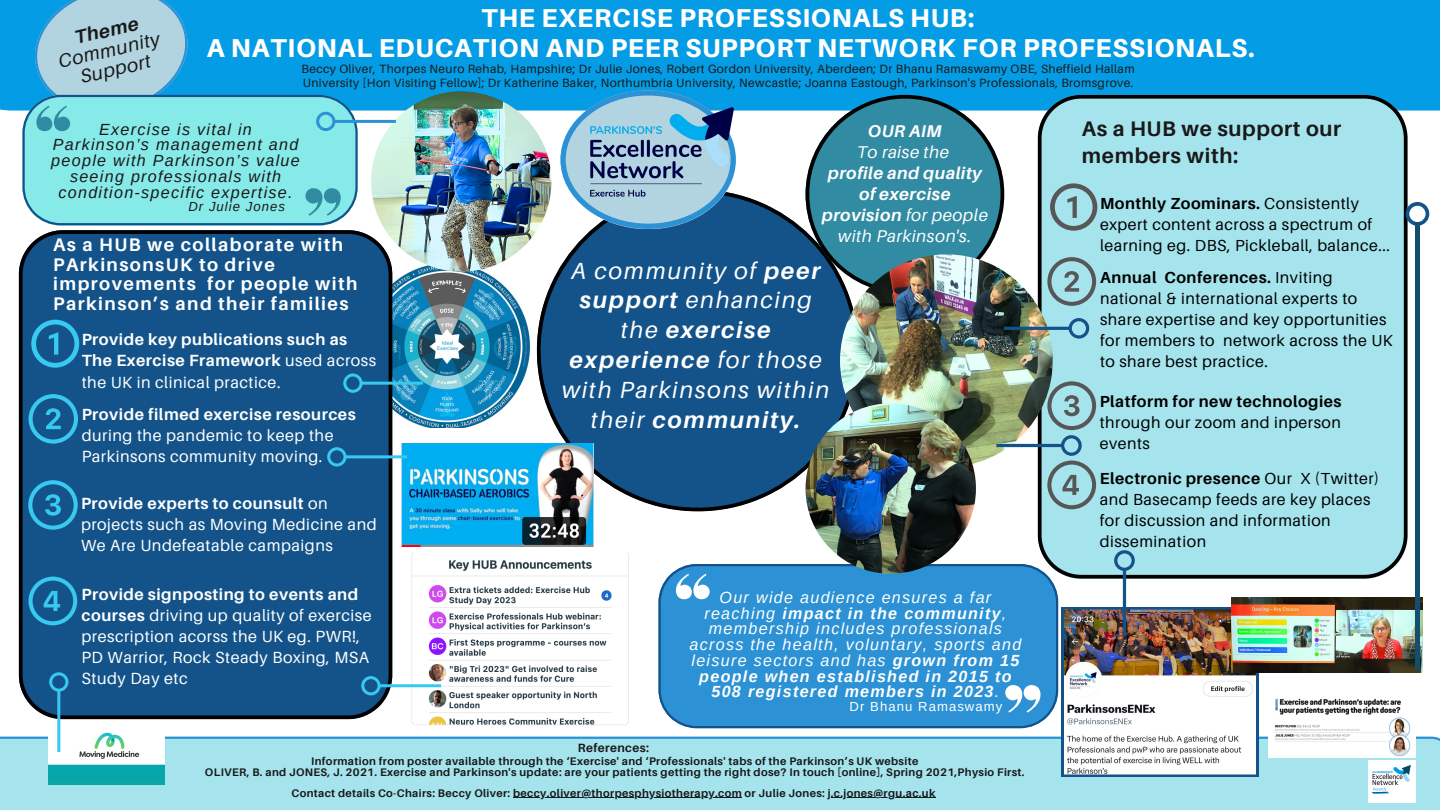
<style>
.page{position:relative;width:1440px;height:810px;background:#fff}
.page>*{position:absolute;margin:0;border:0;box-sizing:border-box;transform-origin:0 0}
.t1{font:800 25.9px "Aileron";letter-spacing:.03em;color:#fff}
.t2{font:italic 23.3px/29.9px "Aileron";letter-spacing:.075em;color:#fff;text-align:center}
.t3{font:700 21.1px/27px "Aileron";letter-spacing:.035em;color:#191919}
.t4{font:italic 18.9px "Aileron";color:#191919}
.t5{font:italic 700 18.9px "Aileron";color:#191919}
.t6{font:700 18.3px/19.5px "Aileron";letter-spacing:.08em;color:#fff}
.t7{font:italic 700 17px/21px "Aileron";letter-spacing:.03em;color:#fff;text-align:center}
.t8{font:italic 17px "Aileron";letter-spacing:.03em;color:#fff}
.t9{font:16.2px/21px "Aileron";letter-spacing:.03em;color:#fff}
.t10{font:700 16.2px "Aileron";letter-spacing:.03em;color:#fff}
.t11{font:italic 16.1px/15.8px "Arimo";letter-spacing:.08em;color:#fff;text-align:center}
.t12{font:italic 16.1px/15.8px "Arimo";letter-spacing:.08em;color:#191919;text-align:center}
.t13{font:16px/21px "Aileron";letter-spacing:.03em;color:#000}
.t14{font:13.1px "Arimo";letter-spacing:.08em;color:#fff}
.t15{font:italic 13.1px "Arimo";letter-spacing:.08em;color:#191919}
.t16{font:12px/14.2px "Aileron";letter-spacing:.03em;color:#191919}
.t17{font:700 12px "Aileron";letter-spacing:.03em;color:#191919}
.t18{font:700 11px "Aileron";letter-spacing:.03em;color:#191919}
.s1{font-weight:700}
.s2{font-weight:400}
</style>
<div class="page">
<div style="left:0;top:0;width:1440px;height:111px;background:#049ce4"></div>
<img style="left:392px;top:263px;width:138px;height:165px">
<svg style="left:537px;top:190px;width:322px;height:321px;background:#286091"></svg>
<div style="left:0;top:737px;width:1440px;height:73px;background:#a5e4ed"></div>
<svg style="left:560px;top:90px;width:176px;height:139px"></svg>
<img style="left:578px;top:94px;width:169px;height:115px">
<div style="left:1038px;top:95px;width:370px;height:484px;background:#a5e4ed"></div>
<svg style="left:1050px;top:183px;width:47px;height:48px;background:#8bb5bc"></svg>
<svg style="left:1047px;top:257px;width:49px;height:49px;background:#8db9bf"></svg>
<div style="left:19px;top:230px;width:373px;height:489px;background:#13538a"></div>
<svg style="left:31px;top:320px;width:48px;height:48px;background:#1e79ab"></svg>
<svg style="left:29px;top:394px;width:49px;height:50px;background:#1d76a8"></svg>
<svg style="left:28px;top:480px;width:50px;height:50px;background:#1d76a8"></svg>
<svg style="left:29px;top:577px;width:48px;height:48px;background:#1e78a9"></svg>
<svg style="left:806px;top:95px;width:198px;height:199px;background:#3d8ba3"></svg>
<img style="left:371px;top:91px;width:180px;height:181px;border-radius:50%">
<svg style="left:22px;top:0;width:374px;height:226px"></svg>
<img style="left:401px;top:443px;width:192px;height:103px">
<img style="left:1269px;top:698px;width:147px;height:59px">
<img style="left:1368px;top:761px;width:47px;height:41px">
<svg style="left:343px;top:373px;width:80px;height:20px;background:#227eac"></svg>
<svg style="left:327px;top:447px;width:80px;height:20px;background:#2f7eaa"></svg>
<img style="left:49px;top:732px;width:115px;height:52px">
<svg style="left:49px;top:672px;width:19px;height:80px"></svg>
<img style="left:840px;top:254px;width:213px;height:213px;border-radius:50%">
<svg style="left:996px;top:381px;width:100px;height:128px"></svg>
<img style="left:1258px;top:597px;width:164px;height:75px">
<svg style="left:1004px;top:318px;width:85px;height:21px;background:#6f9294"></svg>
<img style="left:1062px;top:550px;width:196px;height:227px">
<svg style="left:1406px;top:202px;width:23px;height:468px"></svg>
<hr style="left:513px;top:797px;width:229px;height:1px;background:#191919">
<hr style="left:828px;top:797px;width:108px;height:1px;background:#191919">
<div style="left:659px;top:564px;width:399px;height:164px;background:#2c92d5"></div>
<img style="left:806px;top:403px;width:170px;height:171px;border-radius:50%">
<svg style="left:676px;top:574px;width:34px;height:25px"></svg>
<svg style="left:1005px;top:685px;width:36px;height:28px"></svg>
<img style="left:411px;top:552px;width:218px;height:173px">
<svg style="left:361px;top:676px;width:80px;height:19px"></svg>
<p class="t5" style="left:72px;top:26px;width:67px;rotate:-13deg">Theme</p>
<p class="t4" style="left:56px;top:50px;width:105px;rotate:-13deg">Community</p>
<p class="t4" style="left:78px;top:65px;width:73px;rotate:-13deg">Support</p>
<p class="t1" style="left:481px;top:2px;width:495px">THE EXERCISE PROFESSIONALS HUB:</p>
<p class="t1" style="left:207px;top:32px;width:1050px">A NATIONAL EDUCATION AND PEER SUPPORT NETWORK FOR PROFESSIONALS.</p>
<p class="t16" style="left:302px;top:62px;width:835px">Beccy Oliver, Thorpes Neuro Rehab, Hampshire; Dr Julie Jones, Robert Gordon University, Aberdeen; Dr Bhanu Ramaswamy OBE, Sheffield Hallam<br>University [Hon Visiting Fellow]; Dr Katherine Baker, Northumbria University, Newcastle; Joanna Eastough, Parkinson's Professionals, Bromsgrove.</p>
<p class="t12" style="left:51px;top:121px;width:250px">Exercise is vital in<br>Parkinson’s management and people with Parkinson’s value seeing professionals with condition-specific expertise.</p>
<p class="t15" style="left:188px;top:199px;width:98px">Dr Julie Jones</p>
<p class="t6" style="left:53px;top:235px;width:306px">As a HUB we collaborate with<br>PArkinsonsUK to drive improvements for people with<br>Parkinson’s and their families</p>
<p class="t10" style="left:82px;top:330px;width:267px">Provide key publications such as</p>
<p class="t9" style="left:82px;top:350px;width:296px"><span class="s1">The Exercise Framework</span> used across the UK in clinical practice.</p>
<p class="t9" style="left:82px;top:403px;width:276px"><span class="s1">Provide filmed exercise resources </span>during the pandemic to keep the<br>Parkinsons community moving.</p>
<p class="t9" style="left:81px;top:493px;width:297px"><span class="s1">Provide experts to counsult</span> on projects such as Moving Medicine and<br>We Are Undefeatable campaigns</p>
<p class="t9" style="left:81px;top:583px;width:292px"><span class="s1">Provide signposting to events and courses</span> driving up quality of exercise prescription acorss the UK eg. PWR!,<br>PD Warrior, Rock Steady Boxing, MSA<br>Study Day etc</p>
<p class="t7" style="left:868px;top:120px;width:75px">OUR AIM</p>
<p class="t8" style="left:857px;top:142px;width:94px">To raise the</p>
<p class="t7" style="left:822px;top:162px;width:168px">profile and quality of exercise provision <span class="s2">for people with Parkinson's.</span></p>
<p class="t2" style="left:562px;top:255px;width:268px">A community of <span class="s1">peer support</span> enhancing the <span class="s1">exercise experience</span> for those with Parkinsons within their <span class="s1">community.</span></p>
<p class="t11" style="left:690px;top:589px;width:333px">Our wide audience ensures a far reaching <span class="s1">impact in the community</span>, membership includes professionals across the health, voluntary, sports and leisure sectors and has <span class="s1">grown from 15 people when established in 2015 to 508 registered members in 2023</span>.</p>
<p class="t14" style="left:850px;top:699px;width:154px">Dr Bhanu Ramaswamy</p>
<p class="t17" style="left:578px;top:740px;width:73px">References:</p>
<p class="t18" style="left:311px;top:755px;width:609px">Information from poster available through the ‘Exercise' and ‘Professionals' tabs of the Parkinson’s UK website</p>
<p class="t18" style="left:205px;top:765px;width:821px">OLIVER, B. and JONES, J. 2021. Exercise and Parkinson's update: are your patients getting the right dose? In touch [online], Spring 2021,Physio First.</p>
<p class="t18" style="left:291px;top:786px;width:646px">Contact details Co-Chairs: Beccy Oliver: beccy.oliver@thorpesphysiotherapy.com or Julie Jones: j.c.jones@rgu.ac.uk</p>
<p class="t16" style="left:439px;top:786px;width:589px">Acknowledgements: Enabling officers of Parkinson’s UK; all members of the Exercise Professionals Hub</p>
<p class="t3" style="left:1082px;top:115px;width:261px">As a HUB we support our members with:</p>
<p class="t13" style="left:1100px;top:192px;width:291px"><span class="s1">Monthly Zoominars.</span> Consistently expert content across a spectrum of learning eg. DBS, Pickleball, balance...</p>
<p class="t13" style="left:1100px;top:266px;width:294px"><span class="s1">Annual Conferences.</span> Inviting national &amp; international experts to share expertise and key opportunities for members to network across the UK to share best practice.</p>
<p class="t13" style="left:1100px;top:391px;width:243px;text-align:justify"><span class="s1">Platform for new technologies </span>through our zoom and inperson events</p>
<p class="t13" style="left:1100px;top:467px;width:281px"><span class="s1">Electronic presence</span> Our X (Twitter) and Basecamp feeds are key places for discussion and information dissemination</p>
</div>
